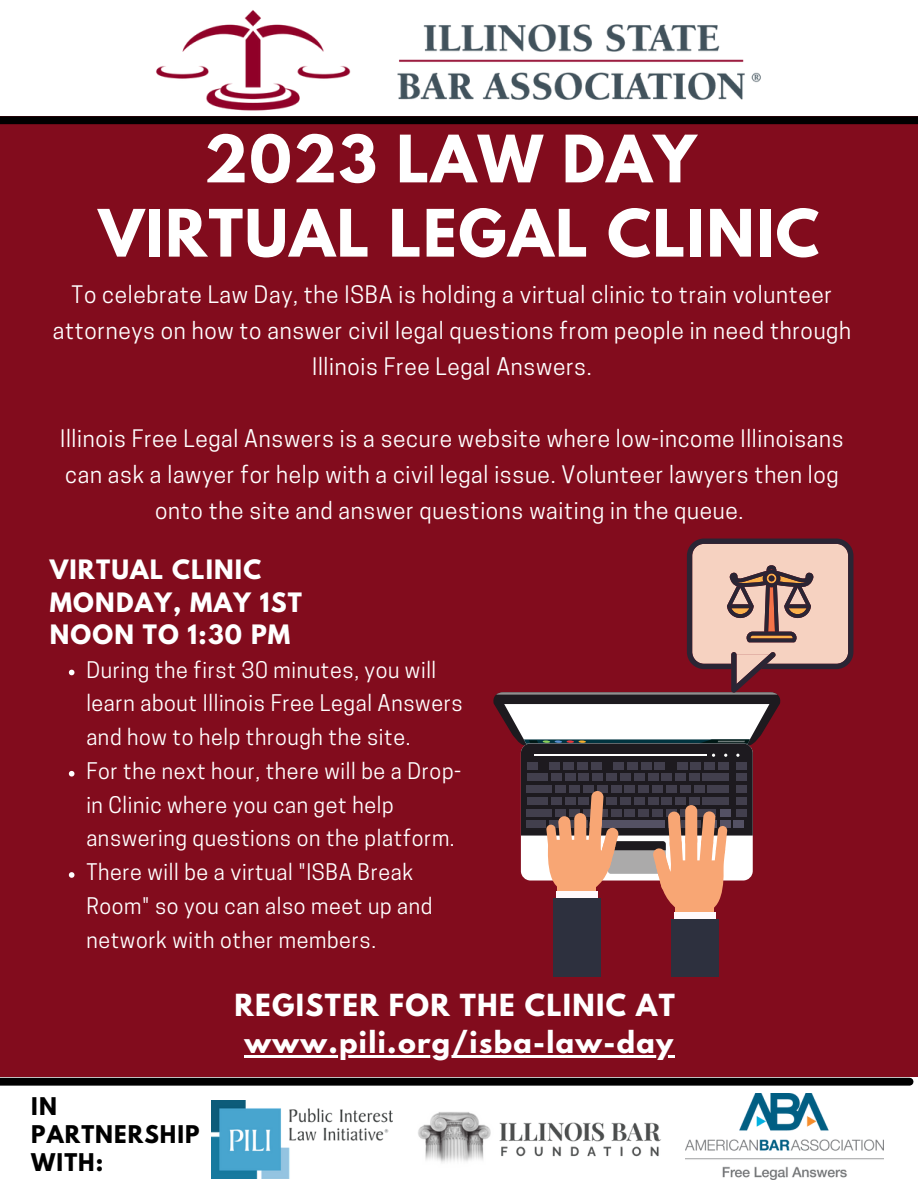
<style>
.page{position:relative;width:918px;height:1188px;background:#820c1d}
.page>*{position:absolute;margin:0;border:0;box-sizing:border-box;transform-origin:0 0}
.t1{font:700 57.9px/74.2px "League Spartan";letter-spacing:.03em;color:#fff;text-align:center}
.t2{font:700 27px/37.2px "League Spartan";letter-spacing:.05em;color:#fff;text-align:center}
.t3{font:700 23.7px/32.7px "League Spartan";letter-spacing:.05em;color:#fff}
.t4{font:22.65px/36px "Cooper Hewitt";letter-spacing:.03em;color:#fff;text-align:center}
.t5{font:21.6px/33.8px "Cooper Hewitt";letter-spacing:.03em;color:#fff}
.t6{font:700 21.6px/28.3px "League Spartan";letter-spacing:.05em;color:#000}
</style>
<div class="page">
<div style="left:671px;top:919px;width:48px;height:58px;background:#2d303e"></div>
<div style="left:553px;top:898px;width:47px;height:79px;background:#2d303e"></div>
<svg style="left:493px;top:539px;width:360px;height:383px"></svg>
<div style="left:0;top:0;width:918px;height:116px;background:#fff"></div>
<div style="left:0;top:116px;width:918px;height:8px;background:#000"></div>
<div style="left:0;top:1078px;width:918px;height:110px;background:#fff"></div>
<img style="left:685px;top:1093px;width:198px;height:87px">
<div style="left:0;top:1078px;width:910px;height:8px;background:#000"></div>
<img style="left:212px;top:1101px;width:181px;height:77px">
<img style="left:418px;top:1112px;width:243px;height:51px">
<img style="left:156px;top:10px;width:605px;height:101px">
<svg style="left:69px;top:670px;width:5px;height:5px"></svg>
<svg style="left:69px;top:771px;width:5px;height:6px"></svg>
<svg style="left:69px;top:872px;width:5px;height:6px"></svg>
<hr style="left:245px;top:1056px;width:430px;height:2px;background:#fff">
<h1 class="t1" style="left:99px;top:129px;width:722px">2023 LAW DAY<br>VIRTUAL LEGAL CLINIC</h1>
<p class="t4" style="left:53px;top:280px;width:800px">To celebrate Law Day, the ISBA is holding a virtual clinic to train volunteer attorneys on how to answer civil legal questions from people in need through<br>Illinois Free Legal Answers.</p>
<p class="t4" style="left:60px;top:424px;width:785px">Illinois Free Legal Answers is a secure website where low-income Illinoisans can ask a lawyer for help with a civil legal issue. Volunteer lawyers then log onto the site and answer questions waiting in the queue.</p>
<p class="t3" style="left:50px;top:556px;width:254px">VIRTUAL CLINIC<br>MONDAY, MAY 1ST<br>NOON TO 1:30 PM</p>
<p class="t5" style="left:86px;top:655px;width:378px">During the first 30 minutes, you will learn about Illinois Free Legal Answers and how to help through the site.<br>For the next hour, there will be a Drop&shy;in Clinic where you can get help answering questions on the platform.<br>There will be a virtual "ISBA Break Room" so you can also meet up and network with other members.</p>
<p class="t6" style="left:31px;top:1095px;width:170px">IN<br>PARTNERSHIP<br>WITH:</p>
<p class="t2" style="left:234px;top:990px;width:442px">REGISTER FOR THE CLINIC AT www.pili.org/isba-law-day</p>
</div>
